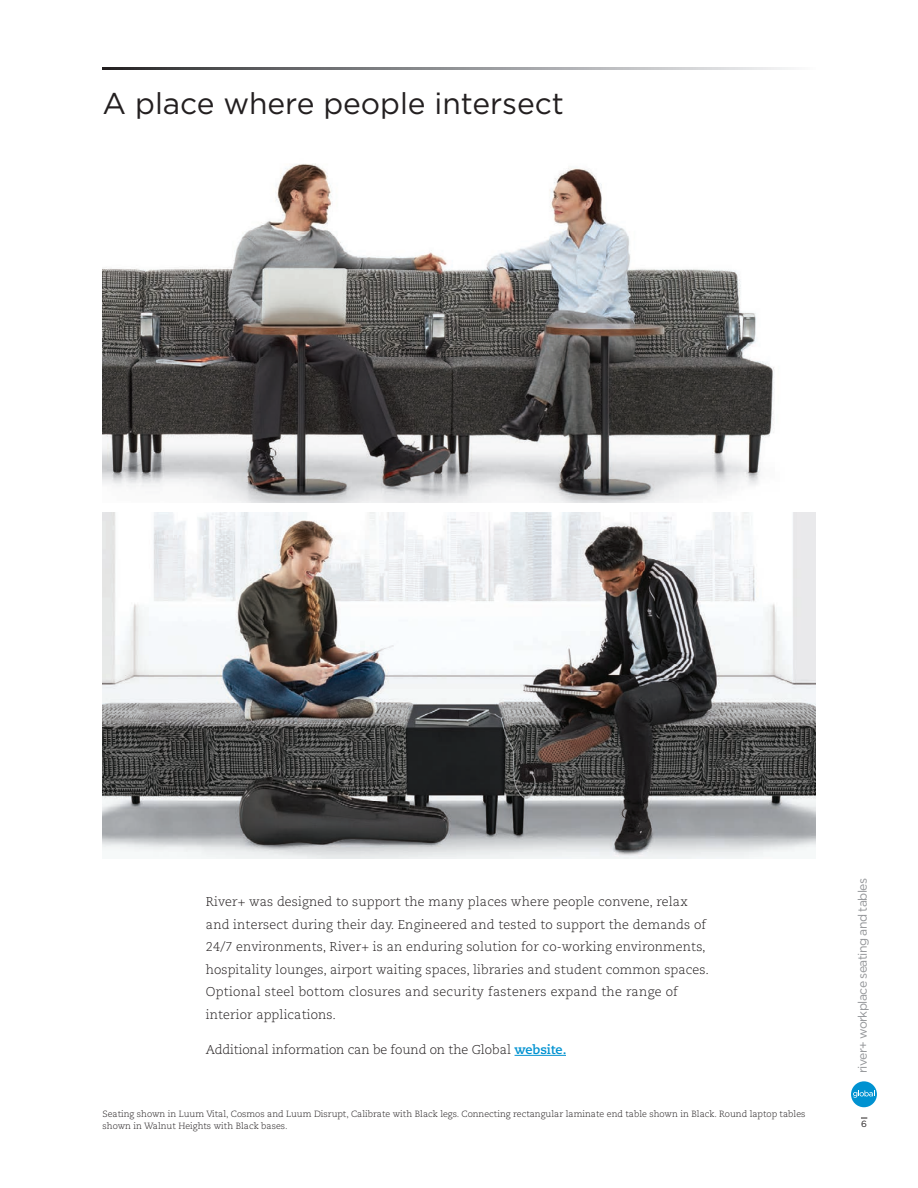
<style>
.page{position:relative;width:918px;height:1188px;background:#fff}
.page>*{position:absolute;margin:0;border:0;box-sizing:border-box;transform-origin:0 0}
.t1{font:30px "Gotham";color:#231f20}
.t2{font:300 12.75px/22.5px "Caecilia LT Std";letter-spacing:.01em;color:#231f20}
.t3{font:300 12.75px "Caecilia LT Std";letter-spacing:-.01em;color:#231f20}
.t4{font:12.3px "Gotham";letter-spacing:-.05em;color:#939598}
.t5{font:300 9px/12px "Caecilia LT Std";color:#231f20}
.t6{font:9px "Gotham";color:#231f20}
.s1{font-weight:700;color:#0092d1}
</style>
<div class="page">
<img style="left:103px;top:513px;width:712px;height:346px">
<img style="left:103px;top:163px;width:672px;height:339px">
<svg style="left:103px;top:68px;width:688px;height:1px"></svg>
<hr style="left:515px;top:1055px;width:51px;height:1px;background:#0092d1">
<div style="left:851px;top:1081px;width:26px;height:26px;background:#0092d1;border-radius:50%"></div>
<svg style="left:853px;top:1090px;width:22px;height:8px"></svg>
<h1 class="t1" style="left:103px;top:84px;width:463px">A place where people intersect</h1>
<p class="t2" style="left:206px;top:891px;width:504px">River+ was designed to support the many places where people convene, relax and intersect during their day. Engineered and tested to support the demands of 24/7 environments, River+ is an enduring solution for co-working environments, hospitality lounges, airport waiting spaces, libraries and student common spaces.<br>Optional steel bottom closures and security fasteners expand the range of interior applications.</p>
<p class="t3" style="left:206px;top:1043px;width:362px">Additional information can be found on the Global <span class="s1">website.</span></p>
<p class="t5" style="left:103px;top:1108px;width:704px">Seating shown in Luum Vital, Cosmos and Luum Disrupt, Calibrate with Black legs. Connecting rectangular laminate end table shown in Black. Round laptop tables shown in Walnut Heights with Black bases.</p>
<p class="t4" style="left:854px;top:1073px;width:196px;rotate:-90deg">river+ workplace seating and tables</p>
<p class="t6" style="left:861px;top:1119px;width:7px">6</p>
</div>
